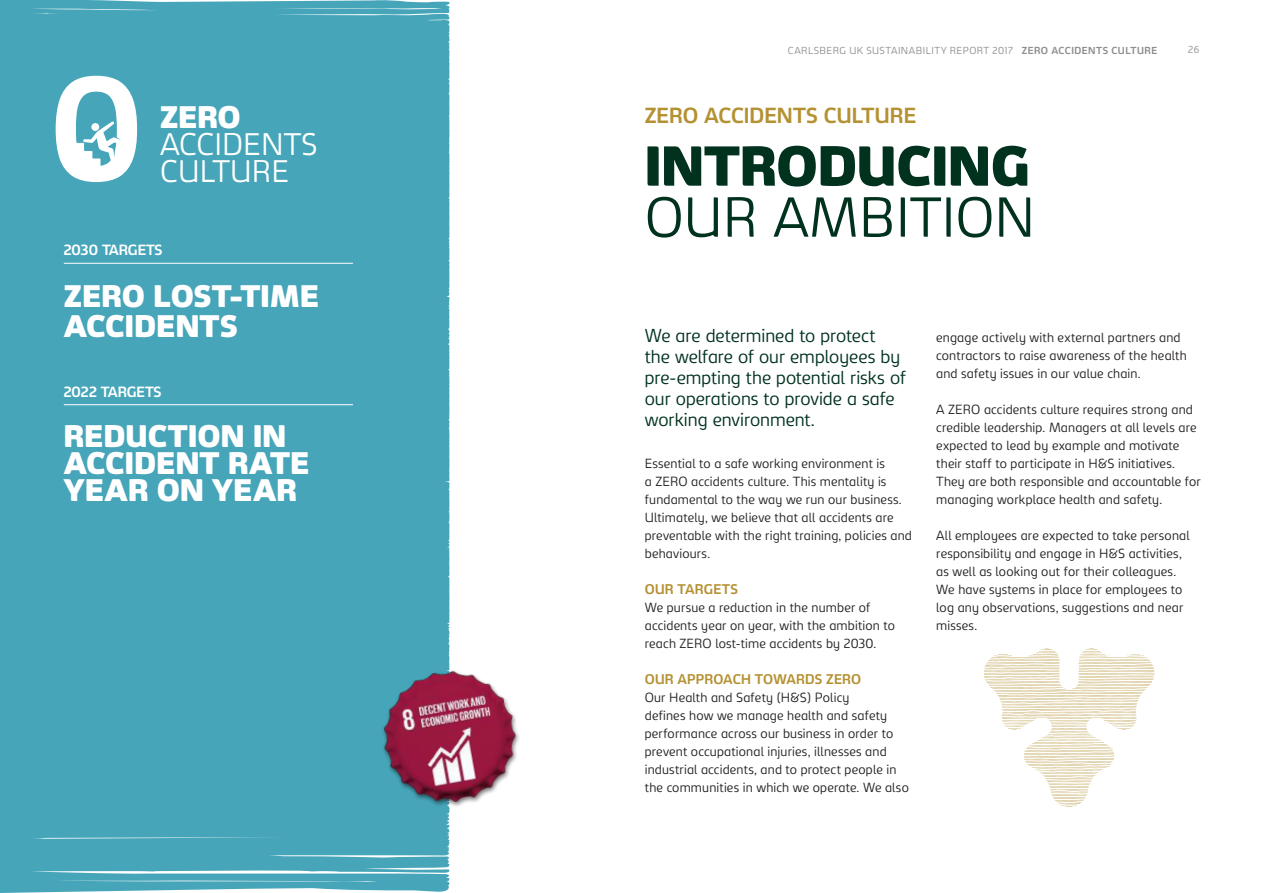
<style>
.page{position:relative;width:1263px;height:893px;background:#fff}
.page>*{position:absolute;margin:0;border:0;box-sizing:border-box;transform-origin:0 0}
.t1{font:900 54px "Carlsberg Sans";color:#00321e}
.t2{font:300 54px "Carlsberg Sans";color:#00321e}
.t3{font:900 30px/27px "Carlsberg Sans";letter-spacing:.005em;color:#fff}
.t4{font:300 30px/27px "Carlsberg Sans";color:#fff}
.t5{font:700 21px "Carlsberg Sans";color:#b49132}
.t6{font:300 18px/21px "Carlsberg Sans";letter-spacing:-.005em;color:#00321e}
.t7{font:700 14.25px "Carlsberg Sans";color:#fff}
.t8{font:700 13.5px "Carlsberg Sans";letter-spacing:.01em;color:#b49132}
.t9{font:300 12.75px/18px "Carlsberg Sans";letter-spacing:.015em;color:#231f20}
.t10{font:300 9.75px "Carlsberg Sans";letter-spacing:.04em;color:#8f8d8e}
.t11{font:300 9.75px "Carlsberg Sans";color:#8d8d8d}
.s1{font-weight:700}
</style>
<div class="page">
<div style="left:0;top:0;width:449px;height:893px;background:#46a5b9"></div>
<svg style="left:56px;top:76px;width:81px;height:106px"></svg>
<div style="left:91px;top:123px;width:8px;height:8px;background:#fff;border-radius:50%"></div>
<hr style="left:64px;top:404px;width:289px;height:1px;background:#fff">
<hr style="left:64px;top:263px;width:289px;height:1px;background:#fff">
<img style="left:348px;top:634px;width:171px;height:208px">
<svg style="left:984px;top:648px;width:170px;height:159px"></svg>
<h2 class="t3" style="left:160px;top:104px;width:82px">ZERO</h2>
<h2 class="t4" style="left:160px;top:131px;width:159px">ACCIDENTS<br>CULTURE</h2>
<p class="t7" style="left:64px;top:242px;width:100px">2030 TARGETS</p>
<h2 class="t3" style="left:64px;top:281px;width:257px;line-height:30px">ZERO LOST-TIME<br>ACCIDENTS</h2>
<p class="t7" style="left:64px;top:383px;width:99px">2022 TARGETS</p>
<h2 class="t3" style="left:64px;top:424px;width:247px">REDUCTION IN<br>ACCIDENT RATE<br>YEAR ON YEAR</h2>
<p class="t10" style="left:788px;top:45px;width:371px">CARLSBERG UK SUSTAINABILITY REPORT 2017 <span class="s1">ZERO ACCIDENTS CULTURE</span></p>
<p class="t11" style="left:1188px;top:44px;width:12px">26</p>
<h3 class="t5" style="left:645px;top:104px;width:273px">ZERO ACCIDENTS CULTURE</h3>
<h1 class="t1" style="left:645px;top:135px;width:386px">INTRODUCING</h1>
<h1 class="t2" style="left:645px;top:187px;width:392px">OUR AMBITION</h1>
<h3 class="t6" style="left:645px;top:325px;width:263px">We are determined to protect<br>the welfare of our employees by pre-empting the potential risks of our operations to provide a safe working environment.</h3>
<p class="t9" style="left:645px;top:455px;width:269px">Essential to a safe working environment is<br>a ZERO accidents culture. This mentality is fundamental to the way we run our business.<br>Ultimately, we believe that all accidents are preventable with the right training, policies and behaviours.</p>
<p class="t8" style="left:645px;top:581px;width:95px">OUR TARGETS</p>
<p class="t9" style="left:645px;top:599px;width:252px">We pursue a reduction in the number of accidents year on year, with the ambition to reach ZERO lost-time accidents by 2030.</p>
<p class="t8" style="left:645px;top:671px;width:218px">OUR APPROACH TOWARDS ZERO</p>
<p class="t9" style="left:645px;top:689px;width:266px">Our Health and Safety (H&amp;S) Policy<br>defines how we manage health and safety performance across our business in order to prevent occupational injuries, illnesses and industrial accidents, and to protect people in the communities in which we operate. We also</p>
<p class="t9" style="left:936px;top:329px;width:252px">engage actively with external partners and contractors to raise awareness of the health and safety issues in our value chain.</p>
<p class="t9" style="left:936px;top:401px;width:266px">A ZERO accidents culture requires strong and credible leadership. Managers at all levels are expected to lead by example and motivate their staff to participate in H&amp;S initiatives.<br>They are both responsible and accountable for managing workplace health and safety.</p>
<p class="t9" style="left:936px;top:527px;width:255px">All employees are expected to take personal responsibility and engage in H&amp;S activities, as well as looking out for their colleagues.<br>We have systems in place for employees to log any observations, suggestions and near misses.</p>
</div>
